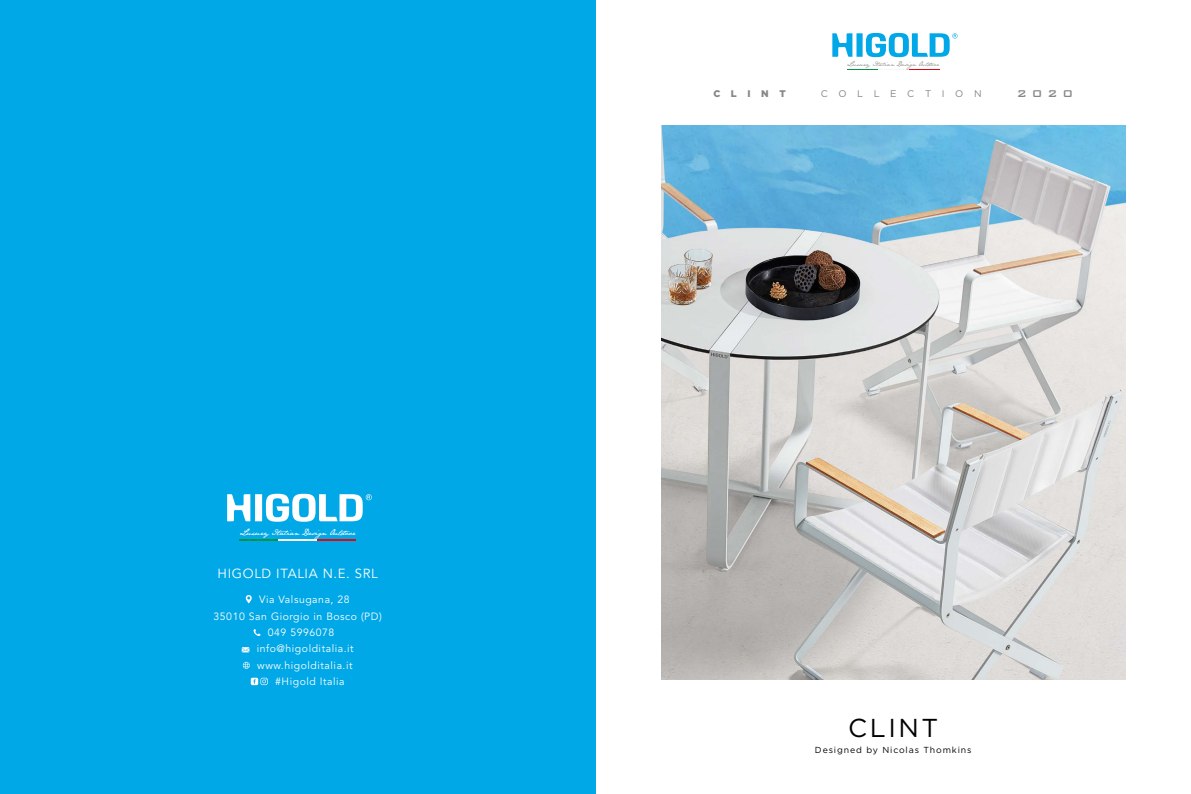
<style>
.page{position:relative;width:1191px;height:794px;background:#fff}
.page>*{position:absolute;margin:0;border:0;box-sizing:border-box;transform-origin:0 0}
.t1{font:25.9px "Gotham";letter-spacing:.1em;color:#000}
.t2{font:13.12px "Avenir";letter-spacing:.05em;color:#fff}
.t3{font:500 13.12px "Bank Gothic BT";color:#878787}
.t4{font:10.5px "Avenir";letter-spacing:.05em;color:#fff}
.t5{font:9.62px "Gotham";letter-spacing:1.1em;color:#878787}
.t6{font:900 9.62px "Gotham";letter-spacing:1.1em;color:#878787}
.t7{font:8.75px "Gotham";letter-spacing:.1em;color:#000}
.t8{font:7.44px "Jane Austen";color:#fff}
.t9{font:5.95px "Jane Austen";color:#9d9d9c}
</style>
<div class="page">
<div style="left:0;top:0;width:595px;height:794px;background:#00a8e7"></div>
<svg style="left:246px;top:595px;width:6px;height:8px"></svg>
<svg style="left:253px;top:629px;width:7px;height:7px"></svg>
<svg style="left:242px;top:647px;width:7px;height:5px"></svg>
<svg style="left:243px;top:662px;width:7px;height:7px"></svg>
<svg style="left:251px;top:677px;width:17px;height:8px"></svg>
<img style="left:661px;top:125px;width:464px;height:555px">
<hr style="left:239px;top:539px;width:39px;height:1px;background:#009641">
<hr style="left:278px;top:539px;width:39px;height:1px;background:#fff">
<hr style="left:317px;top:539px;width:39px;height:1px;background:#e30613">
<svg style="left:227px;top:494px;width:145px;height:28px"></svg>
<hr style="left:847px;top:69px;width:31px;height:1px;background:#009641">
<hr style="left:878px;top:69px;width:30px;height:1px;background:#f6f6f6">
<hr style="left:908px;top:69px;width:31px;height:1px;background:#e30613">
<svg style="left:832px;top:33px;width:125px;height:24px"></svg>
<p class="t8" style="left:239px;top:528px;width:117px">Luxury Italian Design Outdoor</p>
<p class="t2" style="left:218px;top:566px;width:162px">HIGOLD ITALIA N.E. SRL</p>
<p class="t4" style="left:259px;top:593px;width:92px">Via Valsugana, 28</p>
<p class="t4" style="left:214px;top:610px;width:170px">35010 San Giorgio in Bosco (PD)</p>
<p class="t4" style="left:268px;top:626px;width:68px">049 5996078</p>
<p class="t4" style="left:257px;top:643px;width:98px">info@higolditalia.it</p>
<p class="t4" style="left:257px;top:659px;width:97px">www.higolditalia.it</p>
<p class="t4" style="left:275px;top:675px;width:71px">#Higold Italia</p>
<p class="t9" style="left:847px;top:61px;width:94px">Luxury Italian Design Outdoor</p>
<p class="t6" style="left:713px;top:88px;width:74px">CLINT</p>
<p class="t5" style="left:821px;top:88px;width:162px">COLLECTION</p>
<p class="t3" style="left:1016px;top:86px;width:58px">2020</p>
<h1 class="t1" style="left:848px;top:713px;width:92px">CLINT</h1>
<p class="t7" style="left:815px;top:745px;width:158px">Designed by Nicolas Thomkins</p>
</div>
